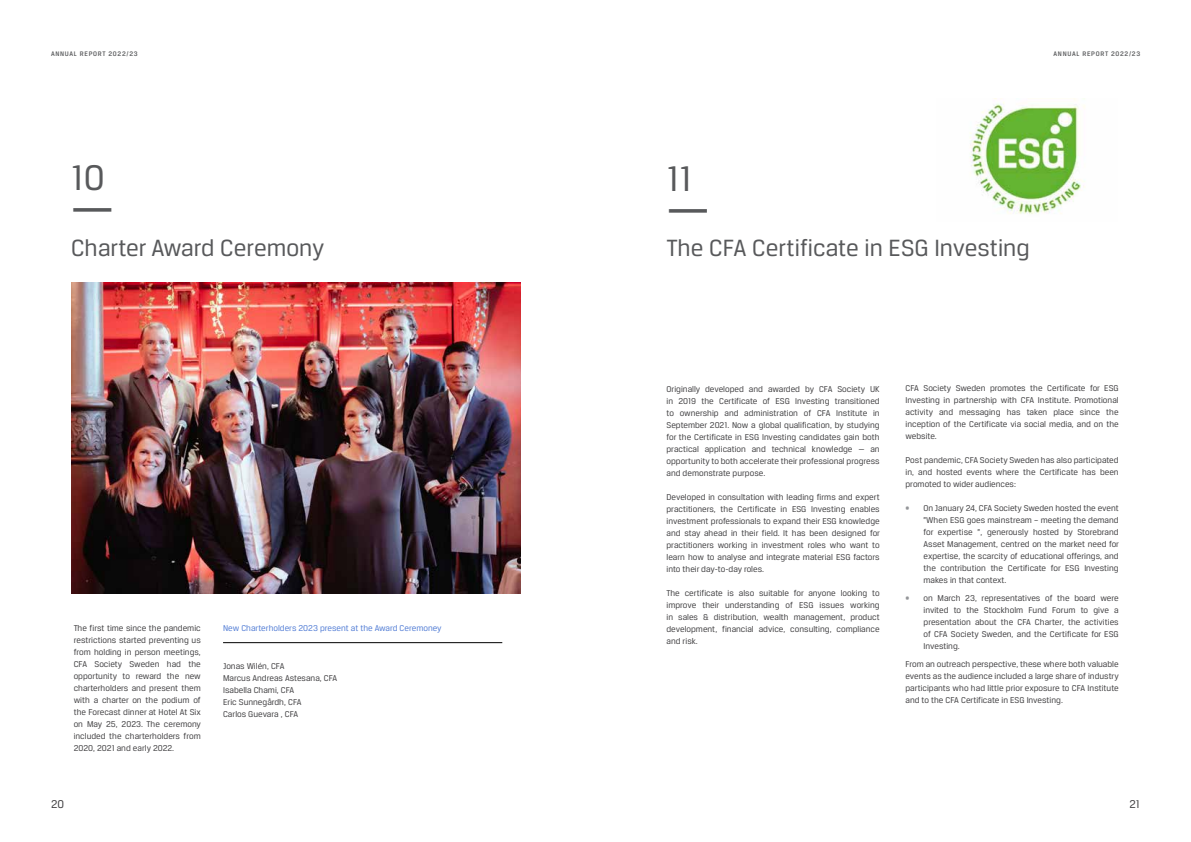
<style>
.page{position:relative;width:1191px;height:842px;background:#fff}
.page>*{position:absolute;margin:0;border:0;box-sizing:border-box;transform-origin:0 0}
.t1{font:38px "CFA Breuer Text";color:#58595b}
.t2{font:600 38px "Titillium Web";color:#58595b}
.t3{font:25px "CFA Breuer Text";color:#58595b}
.t4{font:12px "CFA Breuer Text";color:#414042}
.t5{font:9px/12px "CFA Breuer Text";color:#414042;text-align:justify}
.t6{font:9px "CFA Breuer Text";color:#527dd5}
.t7{font:500 7px "CFA Breuer Text";letter-spacing:.1em;color:#58595b}
.s1{color:#939598}
</style>
<div class="page">
<hr style="left:223px;top:642px;width:279px;height:1px;background:#000">
<img style="left:71px;top:283px;width:449px;height:311px">
<img style="left:970px;top:99px;width:115px;height:115px">
<p class="t7" style="left:51px;top:50px;width:88px">ANNUAL REPORT 2022/23</p>
<p class="t7" style="left:1053px;top:50px;width:88px">ANNUAL REPORT 2022/23</p>
<h1 class="t1" style="left:71px;top:157px;width:35px">10</h1>
<h1 class="t2" style="left:71px;top:178px;width:44px">—</h1>
<h2 class="t3" style="left:71px;top:234px;width:255px">Charter Award Ceremony</h2>
<p class="t5" style="left:74px;top:622px;width:129px">The first time since the pandemic restrictions started preventing us from holding in person meetings, CFA Society Sweden had the opportunity to reward the new charterholders and present them with a charter on the podium of the Forecast dinner at Hotel At Six on May 25, 2023. The ceremony included the charterholders from 2020, 2021 and early 2022.</p>
<p class="t6" style="left:223px;top:623px;width:220px">New Charterholders 2023 present at the Award Ceremoney</p>
<p class="t5" style="left:223px;top:660px;width:116px;text-align:left">Jonas Wilén, CFA<br>Marcus Andreas Astesana, CFA<br>Isabella Chami, CFA<br>Eric Sunnegårdh, CFA<br>Carlos Guevara , CFA</p>
<h1 class="t1" style="left:666px;top:157px;width:27px">11</h1>
<h1 class="t2" style="left:666px;top:179px;width:44px">—</h1>
<h2 class="t3" style="left:666px;top:234px;width:365px">The CFA Certificate in ESG Investing</h2>
<p class="t5" style="left:666px;top:383px;width:215px">Originally developed and awarded by CFA Society UK in 2019 the Certificate of ESG Investing transitioned to ownership and administration of CFA Institute in September 2021. Now a global qualification, by studying for the Certificate in ESG Investing candidates gain both practical application and technical knowledge — an opportunity to both accelerate their professional progress and demonstrate purpose.</p>
<p class="t5" style="left:666px;top:491px;width:215px">Developed in consultation with leading firms and expert practitioners, the Certificate in ESG Investing enables investment professionals to expand their ESG knowledge and stay ahead in their field. It has been designed for practitioners working in investment roles who want to learn how to analyse and integrate material ESG factors into their day-to-day roles.</p>
<p class="t5" style="left:666px;top:587px;width:215px">The certificate is also suitable for anyone looking to improve their understanding of ESG issues working in sales &amp; distribution, wealth management, product development, financial advice, consulting, compliance and risk.</p>
<p class="t5" style="left:905px;top:382px;width:215px">CFA Society Sweden promotes the Certificate for ESG Investing in partnership with CFA Institute. Promotional activity and messaging has taken place since the inception of the Certificate via social media, and on the website.</p>
<p class="t5" style="left:905px;top:454px;width:215px">Post pandemic, CFA Society Sweden has also participated in, and hosted events where the Certificate has been promoted to wider audiences:</p>
<p class="t5" style="left:923px;top:502px;width:197px;text-indent:-18px"><span class="s1">•</span> On January 24, CFA Society Sweden hosted the event ”When ESG goes mainstream – meeting the demand for expertise ”, generously hosted by Storebrand Asset Management, centred on the market need for expertise, the scarcity of educational offerings, and the contribution the Certificate for ESG Investing makes in that context.</p>
<p class="t5" style="left:923px;top:592px;width:197px;text-indent:-18px"><span class="s1">•</span> on March 23, representatives of the board were invited to the Stockholm Fund Forum to give a presentation about the CFA Charter, the activities of CFA Society Sweden, and the Certificate for ESG Investing.</p>
<p class="t5" style="left:905px;top:658px;width:215px">From an outreach perspective, these where both valuable events as the audience included a large share of industry participants who had little prior exposure to CFA Institute and to the CFA Certificate in ESG Investing.</p>
<h3 class="t4" style="left:51px;top:797px;width:14px">20</h3>
<h3 class="t4" style="left:1129px;top:797px;width:12px">21</h3>
</div>
